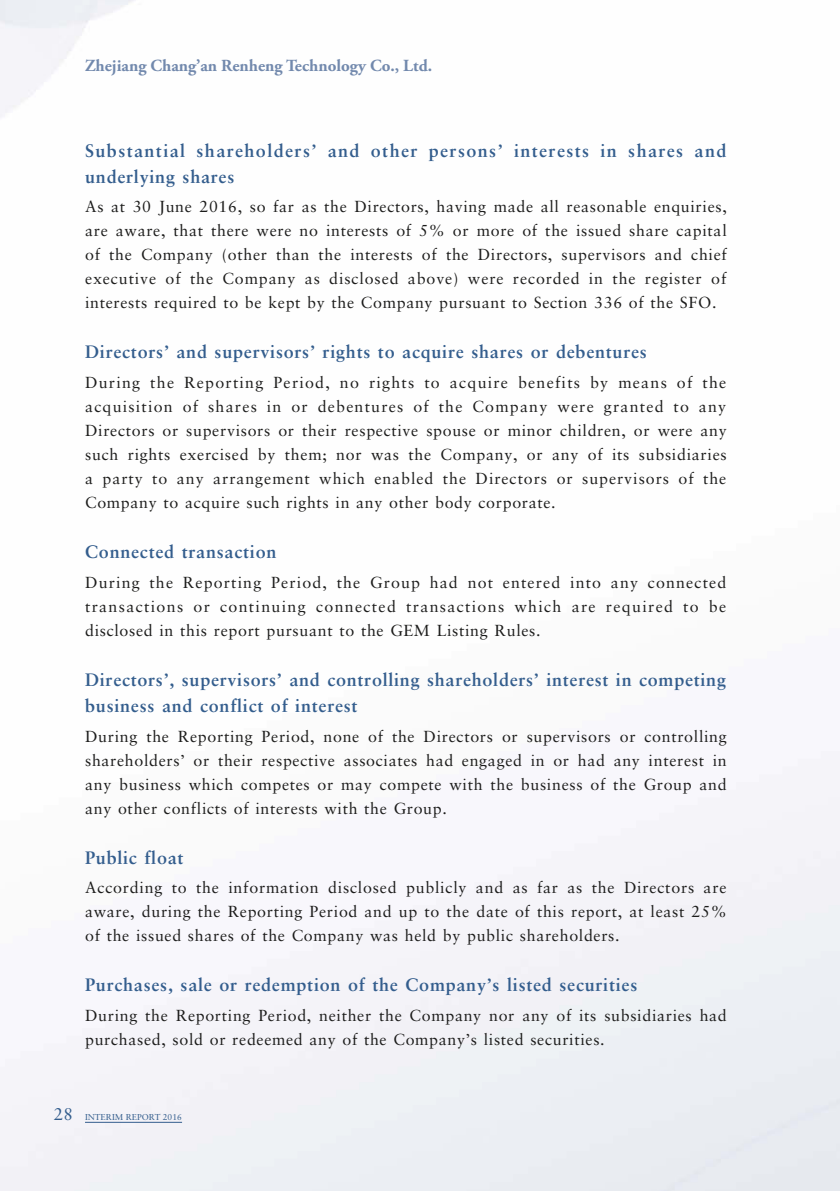
<style>
.page{position:relative;width:840px;height:1191px;background:#fff}
.page>*{position:absolute;margin:0;border:0;box-sizing:border-box;transform-origin:0 0}
.t1{font:700 18px/26px "Sabon LT Std";letter-spacing:.04em;color:#335d8d}
.t2{font:700 18px/26px "Sabon LT Std";letter-spacing:.075em;color:#335d8d}
.t3{font:700 17px "Adobe Garamond Pro";color:#7289ad}
.t4{font:16px/24px "Sabon LT Std";letter-spacing:.04em;color:#1c1c1b;text-align:justify}
.t5{font:8.6px "Sabon LT Std";color:#335d8d}
.s1{font-size:17px}
</style>
<div class="page">
<hr style="left:85px;top:1122px;width:97px;height:1px;background:#335d8d">
<p class="t3" style="left:85px;top:55px;width:348px">Zhejiang Chang’an Renheng Technology Co., Ltd.</p>
<p class="t2" style="left:85px;top:137px;width:642px">Substantial shareholders’ and other persons’ interests in shares and underlying shares</p>
<p class="t4" style="left:85px;top:195px;width:643px">As at 30 June 2016, so far as the Directors, having made all reasonable enquiries, are aware, that there were no interests of 5% or more of the issued share capital of the Company (other than the interests of the Directors, supervisors and chief executive of the Company as disclosed above) were recorded in the register of interests required to be kept by the Company pursuant to Section 336 of the SFO.</p>
<p class="t1" style="left:85px;top:339px;width:563px">Directors’ and supervisors’ rights to acquire shares or debentures</p>
<p class="t4" style="left:85px;top:370px;width:642px">During the Reporting Period, no rights to acquire benefits by means of the acquisition of shares in or debentures of the Company were granted to any Directors or supervisors or their respective spouse or minor children, or were any such rights exercised by them; nor was the Company, or any of its subsidiaries a party to any arrangement which enabled the Directors or supervisors of the Company to acquire such rights in any other body corporate.</p>
<p class="t1" style="left:85px;top:538px;width:193px">Connected transaction</p>
<p class="t4" style="left:85px;top:570px;width:642px">During the Reporting Period, the Group had not entered into any connected transactions or continuing connected transactions which are required to be disclosed in this report pursuant to the GEM Listing Rules.</p>
<p class="t1" style="left:85px;top:666px;width:642px">Directors’, supervisors’ and controlling shareholders’ interest in competing business and conflict of interest</p>
<p class="t4" style="left:85px;top:724px;width:643px">During the Reporting Period, none of the Directors or supervisors or controlling shareholders’ or their respective associates had engaged in or had any interest in any business which competes or may compete with the business of the Group and any other conflicts of interests with the Group.</p>
<p class="t1" style="left:85px;top:844px;width:100px">Public float</p>
<p class="t4" style="left:85px;top:875px;width:642px">According to the information disclosed publicly and as far as the Directors are aware, during the Reporting Period and up to the date of this report, at least 25% of the issued shares of the Company was held by public shareholders.</p>
<p class="t1" style="left:85px;top:971px;width:553px">Purchases, sale or redemption of the Company’s listed securities</p>
<p class="t4" style="left:85px;top:1003px;width:642px">During the Reporting Period, neither the Company nor any of its subsidiaries had purchased, sold or redeemed any of the Company’s listed securities.</p>
<p class="t5" style="left:54px;top:1112px;width:129px"><span class="s1">28</span> INTERIM REPORT 2016</p>
</div>
